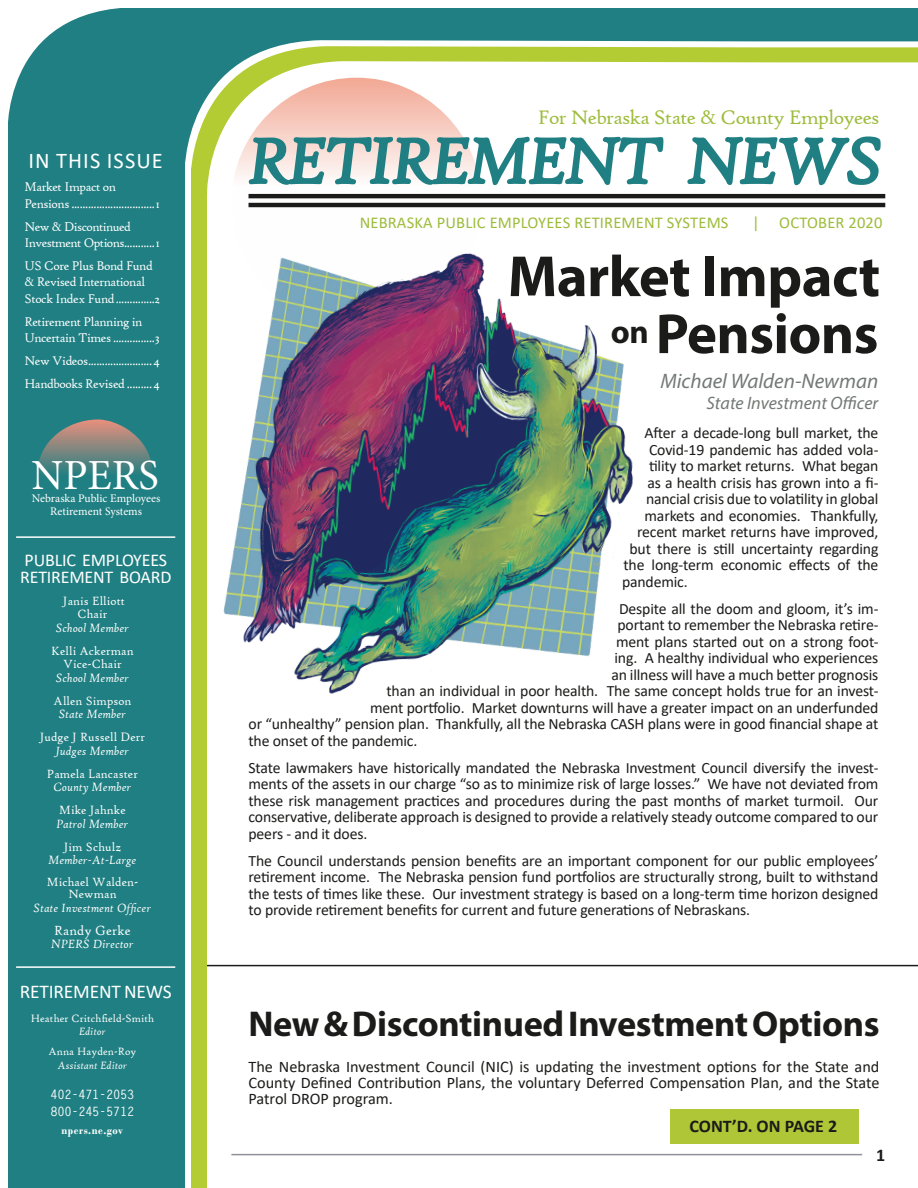
<style>
.page{position:relative;width:918px;height:1188px;background:#fff}
.page>*{position:absolute;margin:0;border:0;box-sizing:border-box;transform-origin:0 0}
.t1{font:italic 67.95px "High Tower Text";letter-spacing:-.04em;color:#207f82}
.t2{font:700 58.5px "Myriad Pro";letter-spacing:-.01em;color:#1b1b1a}
.t3{font:700 57px "Myriad Pro";letter-spacing:-.01em;color:#1b1b1a}
.t4{font:42.9px "Minion Pro";color:#fff}
.t5{font:700 36px "Myriad Pro";letter-spacing:-.01em;color:#1b1b1a}
.t6{font:22.5px "Calibri";letter-spacing:.05em;color:#fff}
.t7{font:21px "High Tower Text";letter-spacing:-.03em;color:#9dbc3b}
.t8{font:italic 21px "Myriad Pro";color:#727975}
.t9{font:19.5px "Calibri";letter-spacing:-.01em;color:#fff}
.t10{font:18px/17.1px "Calibri";letter-spacing:-.01em;color:#fff}
.t11{font:italic 18px "Myriad Pro";color:#727975}
.t12{font:700 18px "Calibri";color:#1b1b1a}
.t13{font:700 17.85px "Calibri";color:#1b1b1a}
.t14{font:16.5px "Calibri";letter-spacing:.01em;color:#9dbc3b}
.t15{font:16.2px/16.2px "Calibri";color:#1b1b1a;text-align:justify}
.t16{font:15.75px/16.5px "Calibri";letter-spacing:-.01em;color:#1b1b1a;text-align:justify}
.t17{font:14.25px "High Tower Text";letter-spacing:.01em;color:#fff;scale:.95 1}
.t18{font:13.5px/16.5px "High Tower Text";letter-spacing:-.03em;color:#fff;scale:.95 1}
.t19{font:12.9px/12px "High Tower Text";letter-spacing:.01em;color:#fff;text-align:center;scale:.95 1}
.t20{font:italic 12.9px "High Tower Text";letter-spacing:.01em;color:#fff;scale:.95 1}
.t21{font:700 12.9px "Letter Gothic Std";letter-spacing:-.03em;color:#fff;scale:.95 1}
.t22{font:11.7px "Minion Pro";letter-spacing:-.005em;color:#fff}
.t23{font:11.4px "High Tower Text";letter-spacing:.01em;color:#fff;scale:.95 1}
.t24{font:italic 11.4px "High Tower Text";letter-spacing:.01em;color:#fff;scale:.95 1}
.t25{font:700 11.4px "Bodoni";letter-spacing:.05em;color:#fff;scale:.95 1}
</style>
<div class="page">
<hr style="left:231px;top:1154px;width:631px;height:1px;background:#92919b">
<hr style="left:198px;top:965px;width:720px;height:1px;background:#1b1b1a">
<div style="left:1px;top:1px;width:206px;height:1187px;background:#b4cc34"></div>
<svg style="left:184px;top:175px;width:6px;height:1013px"></svg>
<svg style="left:184px;top:8px;width:734px;height:167px"></svg>
<div style="left:0;top:53px;width:184px;height:1135px;background:#207f82"></div>
<svg style="left:8px;top:8px;width:742px;height:131px;fill:#207f82"></svg>
<div style="left:0;top:0;width:8px;height:1188px;background:#fff"></div>
<div style="left:0;top:0;width:918px;height:8px;background:#fff"></div>
<svg style="left:38px;top:419px;width:114px;height:54px"></svg>
<hr style="left:16px;top:536px;width:159px;height:2px;background:#fff">
<hr style="left:16px;top:966px;width:159px;height:2px;background:#fff">
<svg style="left:247px;top:89px;width:635px;height:119px"></svg>
<img style="left:223px;top:253px;width:411px;height:441px">
<div style="left:670px;top:1109px;width:188px;height:34px;background:#afc736"></div>
<p class="t6" style="left:28px;top:145px;width:136px">IN THIS ISSUE</p>
<p class="t18" style="left:24px;top:179px;width:144px">Market Impact on<br>Pensions ..............................1</p>
<p class="t18" style="left:24px;top:218px;width:144px">New &amp; Discontinued<br>Investment Options...........1</p>
<p class="t18" style="left:24px;top:257px;width:144px">US Core Plus Bond Fund &amp; Revised International<br>Stock Index Fund..............2</p>
<p class="t18" style="left:24px;top:313px;width:144px">Retirement Planning in<br>Uncertain Times ...............3</p>
<p class="t18" style="left:24px;top:353px;width:144px">New Videos.......................4</p>
<p class="t18" style="left:24px;top:376px;width:144px">Handbooks Revised .........4</p>
<p class="t4" style="left:32px;top:446px;width:129px">NPERS</p>
<p class="t22" style="left:32px;top:491px;width:130px">Nebraska Public Employees</p>
<p class="t22" style="left:50px;top:503px;width:93px">Retirement Systems</p>
<p class="t10" style="left:20px;top:551px;width:153px">PUBLIC EMPLOYEES<br>RETIREMENT BOARD</p>
<p class="t19" style="left:63px;top:594px;width:67px">Janis Elliott</p>
<p class="t19" style="left:78px;top:608px;width:33px">Chair</p>
<p class="t20" style="left:56px;top:620px;width:79px">School Member</p>
<p class="t19" style="left:51px;top:645px;width:88px">Kelli Ackerman</p>
<p class="t19" style="left:63px;top:658px;width:63px">Vice-Chair</p>
<p class="t20" style="left:56px;top:670px;width:79px">School Member</p>
<p class="t19" style="left:54px;top:695px;width:83px">Allen Simpson</p>
<p class="t20" style="left:59px;top:707px;width:72px">State Member</p>
<p class="t19" style="left:40px;top:731px;width:112px">Judge J Russell Derr</p>
<p class="t20" style="left:56px;top:743px;width:79px">Judges Member</p>
<p class="t19" style="left:47px;top:768px;width:97px">Pamela Lancaster</p>
<p class="t20" style="left:54px;top:780px;width:83px">County Member</p>
<p class="t19" style="left:59px;top:804px;width:72px">Mike Jahnke</p>
<p class="t20" style="left:56px;top:816px;width:77px">Patrol Member</p>
<p class="t19" style="left:64px;top:841px;width:62px">Jim Schulz</p>
<p class="t20" style="left:48px;top:853px;width:94px">Member-At-Large</p>
<p class="t19" style="left:47px;top:876px;width:98px">Michael Walden-<br>Newman</p>
<p class="t20" style="left:34px;top:900px;width:125px">State Investment Officer</p>
<p class="t17" style="left:54px;top:922px;width:82px">Randy Gerke</p>
<p class="t20" style="left:51px;top:936px;width:88px">NPERS Director</p>
<p class="t9" style="left:20px;top:978px;width:153px">RETIREMENT NEWS</p>
<p class="t23" style="left:31px;top:1012px;width:131px">Heather Critchfield-Smith</p>
<p class="t24" style="left:79px;top:1025px;width:30px">Editor</p>
<p class="t23" style="left:49px;top:1045px;width:94px">Anna Hayden-Roy</p>
<p class="t24" style="left:58px;top:1059px;width:75px">Assistant Editor</p>
<p class="t21" style="left:51px;top:1086px;width:90px">402-471-2053</p>
<p class="t21" style="left:51px;top:1103px;width:90px">800-245-5712</p>
<p class="t25" style="left:62px;top:1124px;width:67px">npers.ne.gov</p>
<p class="t7" style="left:538px;top:105px;width:343px">For Nebraska State &amp; County Employees</p>
<p class="t1" style="left:249px;top:121px;width:637px">RETIREMENT NEWS</p>
<p class="t14" style="left:360px;top:211px;width:370px">NEBRASKA PUBLIC EMPLOYEES RETIREMENT SYSTEMS</p>
<p class="t14" style="left:752px;top:211px;width:132px">| OCTOBER 2020</p>
<p class="t2" style="left:508px;top:238px;width:374px">Market Impact</p>
<p class="t3" style="left:611px;top:297px;width:269px"><sup>on</sup> Pensions</p>
<p class="t8" style="left:660px;top:368px;width:219px">Michael Walden-Newman</p>
<p class="t11" style="left:707px;top:392px;width:173px">State Investment Officer</p>
<p class="t16" style="left:645px;top:425px;width:235px">After a decade-long bull market, the</p>
<p class="t16" style="left:649px;top:441px;width:231px">Covid-19 pandemic has added vola-</p>
<p class="t16" style="left:649px;top:458px;width:231px">tility to market returns. What began</p>
<p class="t16" style="left:648px;top:474px;width:232px">as a health crisis has grown into a fi-</p>
<p class="t16" style="left:646px;top:491px;width:234px">nancial crisis due to volatility in global</p>
<p class="t16" style="left:645px;top:507px;width:235px">markets and economies. Thankfully,</p>
<p class="t16" style="left:637px;top:524px;width:243px">recent market returns have improved,</p>
<p class="t16" style="left:630px;top:540px;width:250px">but there is still uncertainty regarding</p>
<p class="t16" style="left:624px;top:557px;width:256px">the long-term economic effects of the</p>
<p class="t16" style="left:622px;top:573px;width:67px">pandemic.</p>
<p class="t16" style="left:619px;top:600px;width:261px">Despite all the doom and gloom, it’s im-</p>
<p class="t16" style="left:618px;top:617px;width:262px">portant to remember the Nebraska retire-</p>
<p class="t16" style="left:616px;top:633px;width:264px">ment plans started out on a strong foot-</p>
<p class="t16" style="left:615px;top:650px;width:265px">ing. A healthy individual who experiences</p>
<p class="t16" style="left:612px;top:666px;width:268px">an illness will have a much better prognosis</p>
<p class="t16" style="left:387px;top:683px;width:493px">than an individual in poor health. The same concept holds true for an invest-</p>
<p class="t16" style="left:370px;top:699px;width:510px">ment portfolio. Market downturns will have a greater impact on an underfunded</p>
<p class="t16" style="left:249px;top:716px;width:631px">or “unhealthy” pension plan. Thankfully, all the Nebraska CASH plans were in good financial shape at</p>
<p class="t16" style="left:249px;top:732px;width:170px">the onset of the pandemic.</p>
<p class="t16" style="left:249px;top:759px;width:631px">State lawmakers have historically mandated the Nebraska Investment Council diversify the invest&shy;ments of the assets in our charge “so as to minimize risk of large losses.” We have not deviated from these risk management practices and procedures during the past months of market turmoil. Our conservative, deliberate approach is designed to provide a relatively steady outcome compared to our peers - and it does.</p>
<p class="t16" style="left:249px;top:852px;width:631px">The Council understands pension benefits are an important component for our public employees’ retirement income. The Nebraska pension fund portfolios are structurally strong, built to withstand the tests of times like these. Our investment strategy is based on a long-term time horizon designed to provide retirement benefits for current and future generations of Nebraskans.</p>
<p class="t5" style="left:249px;top:1001px;width:633px">New &amp; Discontinued Investment Options</p>
<p class="t15" style="left:249px;top:1058px;width:632px">The Nebraska Investment Council (NIC) is updating the investment options for the State and County Defined Contribution Plans, the voluntary Deferred Compensation Plan, and the State Patrol DROP program.</p>
<p class="t13" style="left:689px;top:1113px;width:149px">CONT’D. ON PAGE 2</p>
<p class="t12" style="left:876px;top:1142px;width:11px">1</p>
</div>
